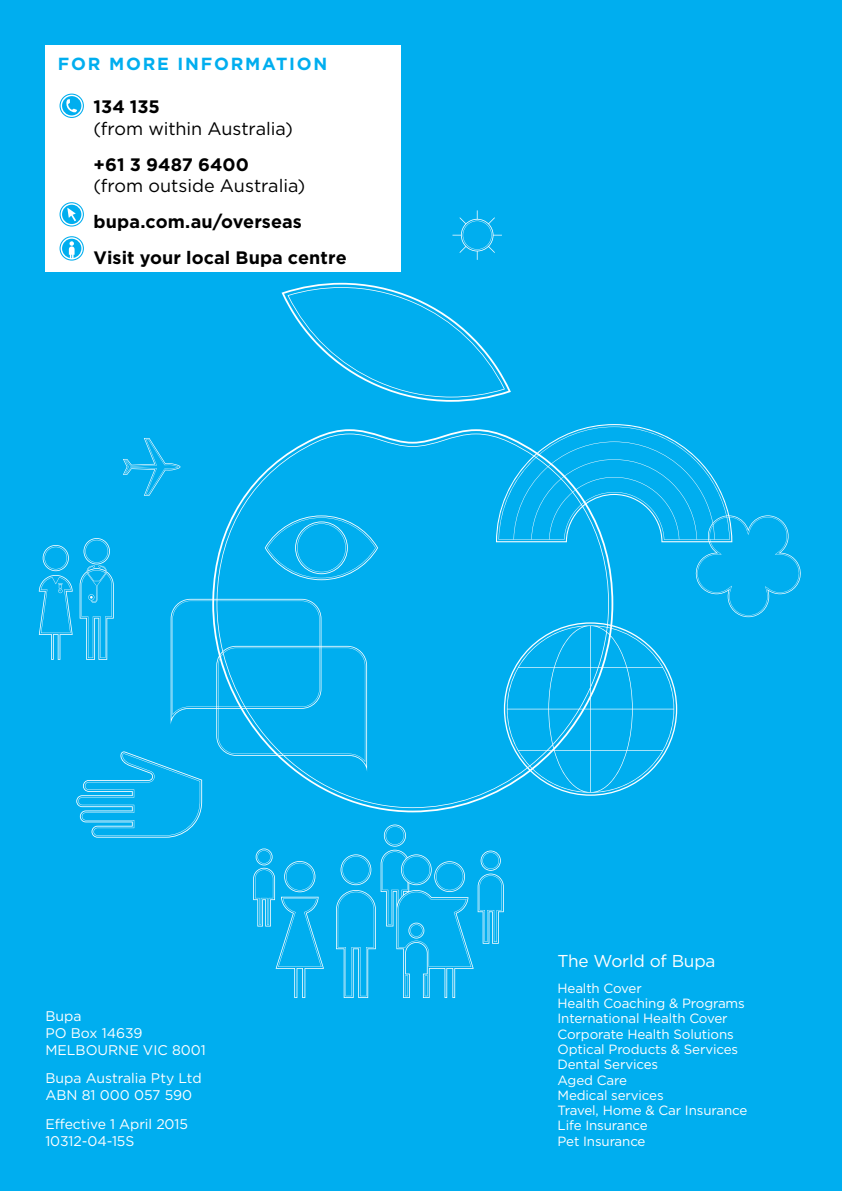
<style>
.page{position:relative;width:842px;height:1191px;background:#00aeef}
.page>*{position:absolute;margin:0;border:0;box-sizing:border-box;transform-origin:0 0}
.t1{font:700 18px/35.8px "Gotham";letter-spacing:.005em;color:#000}
.t2{font:18px "Gotham";letter-spacing:-.005em;color:#000}
.t3{font:700 17.6px "Gotham";letter-spacing:.1em;color:#00aeef}
.t4{font:17.2px "Gotham";letter-spacing:-.01em;color:#fff}
.t5{font:14px/17px "Gotham";color:#fff}
.t6{font:13.4px/15.2px "Gotham";letter-spacing:-.01em;color:#fff}
</style>
<div class="page">
<svg style="left:76px;top:751px;width:125px;height:86px"></svg>
<svg style="left:282px;top:283px;width:229px;height:119px"></svg>
<svg style="left:452px;top:210px;width:50px;height:50px"></svg>
<svg style="left:123px;top:438px;width:48px;height:58px"></svg>
<svg style="left:171px;top:424px;width:630px;height:388px"></svg>
<svg style="left:39px;top:545px;width:34px;height:115px"></svg>
<svg style="left:80px;top:538px;width:34px;height:122px"></svg>
<svg style="left:265px;top:515px;width:113px;height:65px"></svg>
<svg style="left:253px;top:848px;width:71px;height:150px"></svg>
<svg style="left:336px;top:824px;width:168px;height:174px"></svg>
<div style="left:45px;top:45px;width:356px;height:227px;background:#fff"></div>
<svg style="left:60px;top:94px;width:24px;height:24px"></svg>
<svg style="left:61px;top:95px;width:22px;height:22px"></svg>
<svg style="left:60px;top:202px;width:24px;height:24px"></svg>
<svg style="left:61px;top:203px;width:22px;height:22px"></svg>
<svg style="left:60px;top:236px;width:24px;height:25px"></svg>
<svg style="left:61px;top:237px;width:22px;height:22px"></svg>
<h2 class="t3" style="left:58px;top:52px;width:271px">FOR MORE INFORMATION</h2>
<h1 class="t1" style="left:94px;top:89px;width:68px">134 135</h1>
<h1 class="t2" style="left:94px;top:117px;width:201px">(from within Australia)</h1>
<h1 class="t1" style="left:94px;top:146px;width:157px">+61 3 9487 6400</h1>
<h1 class="t2" style="left:94px;top:174px;width:213px">(from outside Australia)</h1>
<h1 class="t1" style="left:94px;top:204px;width:255px">bupa.com.au/overseas<br>Visit your local Bupa centre</h1>
<p class="t5" style="left:45px;top:1007px;width:162px">Bupa<br>PO Box 14639<br>MELBOURNE VIC 8001</p>
<p class="t5" style="left:45px;top:1069px;width:158px">Bupa Australia Pty Ltd<br>ABN 81 000 057 590</p>
<p class="t5" style="left:45px;top:1114px;width:144px">Effective 1 April 2015<br>10312-04-15S</p>
<p class="t4" style="left:557px;top:949px;width:160px">The World of Bupa</p>
<p class="t6" style="left:557px;top:980px;width:191px">Health Cover<br>Health Coaching &amp; Programs<br>International Health Cover<br>Corporate Health Solutions<br>Optical Products &amp; Services<br>Dental Services<br>Aged Care<br>Medical services<br>Travel, Home &amp; Car Insurance<br>Life Insurance<br>Pet Insurance</p>
</div>
